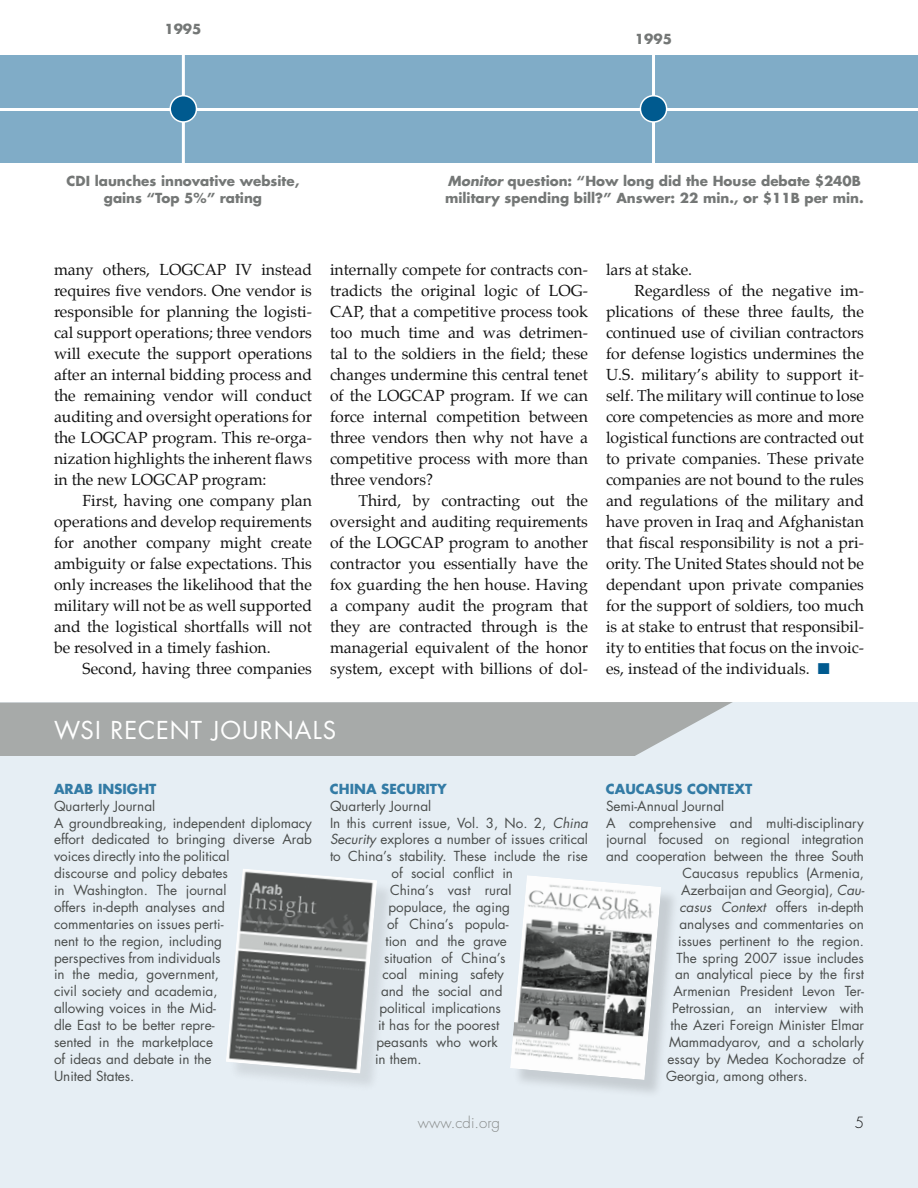
<style>
.page{position:relative;width:918px;height:1188px;background:#fff}
.page>*{position:absolute;margin:0;border:0;box-sizing:border-box;transform-origin:0 0}
.t1{font:24px "Futura";letter-spacing:.04em;color:#fff}
.t2{font:15.75px/21px "Palatino";color:#121212;text-align:justify}
.t3{font:300 15px "Futura Std";color:#878a89}
.t4{font:13.5px/17px "Futura";color:#494c4b}
.t5{font:700 13.5px/16.2px "Futura";color:#747776;text-align:center}
.t6{font:700 13.5px "Futura";color:#337ba5}
.s1{font-style:italic}
.s2{color:#005a8f}
</style>
<div class="page">
<div style="left:0;top:702px;width:918px;height:486px;background:#e6eef4"></div>
<div style="left:0;top:55px;width:918px;height:108px;background:#80acc7"></div>
<hr style="left:0;top:108px;width:918px;height:3px;background:#fff">
<hr style="left:182px;top:52px;width:3px;height:114px;background:#fff">
<div style="left:170px;top:96px;width:26px;height:26px;background:#005a8f;border-radius:50%"></div>
<div style="left:170px;top:95px;width:27px;height:28px;border:2px solid #fff;border-radius:50%"></div>
<div style="left:227px;top:870px;width:170px;height:223px;background:#121212;opacity:.1"></div>
<img style="left:226px;top:869px;width:151px;height:205px">
<div style="left:511px;top:877px;width:170px;height:223px;background:#121212;opacity:.15"></div>
<img style="left:510px;top:875px;width:151px;height:205px">
<hr style="left:652px;top:53px;width:3px;height:113px;background:#fff">
<div style="left:640px;top:96px;width:27px;height:26px;background:#005a8f;border-radius:50%"></div>
<div style="left:640px;top:95px;width:27px;height:28px;border:2px solid #fff;border-radius:50%"></div>
<svg style="left:0;top:702px;width:733px;height:54px;background:#abaeae"></svg>
<p class="t5" style="left:164px;top:21px;width:39px">1995</p>
<p class="t5" style="left:635px;top:30px;width:39px">1995</p>
<p class="t5" style="left:67px;top:173px;width:234px">CDI launches innovative website, gains “Top 5%” rating</p>
<p class="t5" style="left:445px;top:173px;width:420px;text-align:left"><span class="s1">Monitor</span> question: “How long did the House debate $240B military spending bill?” Answer: 22 min., or $11B per min.</p>
<p class="t2" style="left:54px;top:261px;width:260px">many others, LOGCAP IV instead requires five vendors. One vendor is responsible for planning the logisti&shy;cal support operations; three vendors will execute the support operations after an internal bidding process and the remaining vendor will conduct auditing and oversight operations for the LOGCAP program. This re-orga&shy;nization highlights the inherent flaws in the new LOGCAP program:</p>
<p class="t2" style="left:54px;top:492px;width:260px;text-indent:28px">First, having one company plan operations and develop requirements for another company might create ambiguity or false expectations. This only increases the likelihood that the military will not be as well supported and the logistical shortfalls will not be resolved in a timely fashion.</p>
<p class="t2" style="left:82px;top:660px;width:231px">Second, having three companies</p>
<p class="t2" style="left:330px;top:261px;width:260px">internally compete for contracts con&shy;tradicts the original logic of LOG-CAP, that a competitive process took too much time and was detrimen&shy;tal to the soldiers in the field; these changes undermine this central tenet of the LOGCAP program. If we can force internal competition between three vendors then why not have a competitive process with more than three vendors?</p>
<p class="t2" style="left:330px;top:492px;width:260px;text-indent:28px">Third, by contracting out the oversight and auditing requirements of the LOGCAP program to another contractor you essentially have the fox guarding the hen house. Having a company audit the program that they are contracted through is the managerial equivalent of the honor system, except with billions of dol-</p>
<p class="t2" style="left:606px;top:261px;width:88px">lars at stake.</p>
<p class="t2" style="left:634px;top:282px;width:231px">Regardless of the negative im-</p>
<p class="t2" style="left:606px;top:303px;width:260px">plications of these three faults, the</p>
<p class="t2" style="left:606px;top:324px;width:259px">continued use of civilian contractors</p>
<p class="t2" style="left:606px;top:345px;width:260px">for defense logistics undermines the</p>
<p class="t2" style="left:606px;top:366px;width:259px">U.S. military’s ability to support it-</p>
<p class="t2" style="left:606px;top:387px;width:259px">self. The military will continue to lose</p>
<p class="t2" style="left:606px;top:408px;width:260px">core competencies as more and more</p>
<p class="t2" style="left:606px;top:429px;width:259px">logistical functions are contracted out</p>
<p class="t2" style="left:606px;top:450px;width:260px">to private companies. These private</p>
<p class="t2" style="left:606px;top:471px;width:259px">companies are not bound to the rules</p>
<p class="t2" style="left:606px;top:492px;width:259px">and regulations of the military and</p>
<p class="t2" style="left:606px;top:513px;width:260px">have proven in Iraq and Afghanistan</p>
<p class="t2" style="left:606px;top:534px;width:259px">that fiscal responsibility is not a pri-</p>
<p class="t2" style="left:606px;top:555px;width:259px">ority. The United States should not be</p>
<p class="t2" style="left:606px;top:576px;width:260px">dependant upon private companies</p>
<p class="t2" style="left:606px;top:597px;width:259px">for the support of soldiers, too much</p>
<p class="t2" style="left:606px;top:618px;width:259px">is at stake to entrust that responsibil-</p>
<p class="t2" style="left:606px;top:639px;width:259px">ity to entities that focus on the invoic-</p>
<p class="t2" style="left:606px;top:660px;width:225px">es, instead of the individuals. <span class="s2">■</span></p>
<h1 class="t1" style="left:54px;top:713px;width:284px">WSI RECENT JOURNALS</h1>
<p class="t6" style="left:54px;top:779px;width:28px">Arab</p>
<p class="t6" style="left:98px;top:779px;width:15px">Insight</p>
<p class="t4" style="left:54px;top:797px;width:259px">Quarterly Journal<br>A groundbreaking, independent diplomacy effort dedicated to bringing diverse Arab voices directly into the political<br>discourse and policy debates<br>in Washington. The journal<br>offers in-depth analyses and<br>commentaries on issues perti-<br>nent to the region, including<br>perspectives from individuals<br>in the media, government,<br>civil society and academia,<br>allowing voices in the Mid-<br>dle East to be better repre-<br>sented in the marketplace<br>of ideas and debate in the<br>United States.</p>
<p class="t6" style="left:330px;top:779px;width:18px">China</p>
<p class="t6" style="left:381px;top:779px;width:18px">Secu</p>
<p class="t6" style="left:416px;top:779px;width:32px">rity</p>
<p class="t4" style="left:330px;top:797px;width:103px">Quarterly Journal</p>
<p class="t4" style="left:330px;top:814px;width:260px">In this current issue, Vol. 3, No. 2, <span class="s1">China</span></p>
<p class="t4" style="left:330px;top:831px;width:259px"><span class="s1">Security</span> explores a number of issues critical</p>
<p class="t4" style="left:330px;top:848px;width:259px">to China’s stability. These include the rise</p>
<p class="t4" style="left:392px;top:865px;width:123px">of social conflict in</p>
<p class="t4" style="left:390px;top:881px;width:123px">China’s vast rural</p>
<p class="t4" style="left:388px;top:898px;width:123px">populace, the aging</p>
<p class="t4" style="left:387px;top:915px;width:123px">of China’s popula-</p>
<p class="t4" style="left:386px;top:932px;width:123px">tion and the grave</p>
<p class="t4" style="left:384px;top:949px;width:123px">situation of China’s</p>
<p class="t4" style="left:382px;top:966px;width:123px">coal mining safety</p>
<p class="t4" style="left:381px;top:983px;width:123px">and the social and</p>
<p class="t4" style="left:380px;top:1000px;width:123px">political implications</p>
<p class="t4" style="left:378px;top:1016px;width:123px">it has for the poorest</p>
<p class="t4" style="left:376px;top:1033px;width:123px">peasants who work</p>
<p class="t4" style="left:375px;top:1050px;width:48px">in them.</p>
<p class="t3" style="left:418px;top:1114px;width:84px">www.cdi.org</p>
<p class="t6" style="left:606px;top:779px;width:19px">Caucasus</p>
<p class="t6" style="left:687px;top:779px;width:20px">Conte</p>
<p class="t6" style="left:735px;top:779px;width:17px">xt</p>
<p class="t4" style="left:606px;top:797px;width:120px">Semi-Annual Journal</p>
<p class="t4" style="left:606px;top:814px;width:260px">A comprehensive and multi-disciplinary</p>
<p class="t4" style="left:606px;top:831px;width:259px">journal focused on regional integration</p>
<p class="t4" style="left:606px;top:848px;width:260px">and cooperation between the three South</p>
<p class="t4" style="left:682px;top:865px;width:183px">Caucasus republics (Armenia,</p>
<p class="t4" style="left:681px;top:881px;width:185px">Azerbaijan and Georgia), <span class="s1">Cau-</span></p>
<p class="t4" style="left:680px;top:898px;width:186px"><span class="s1">casus Context</span> offers in-depth</p>
<p class="t4" style="left:680px;top:915px;width:186px">analyses and commentaries on</p>
<p class="t4" style="left:678px;top:932px;width:187px">issues pertinent to the region.</p>
<p class="t4" style="left:676px;top:949px;width:189px">The spring 2007 issue includes</p>
<p class="t4" style="left:675px;top:966px;width:191px">an analytical piece by the first</p>
<p class="t4" style="left:674px;top:983px;width:192px">Armenian President Levon Ter-</p>
<p class="t4" style="left:672px;top:1000px;width:193px">Petrossian, an interview with</p>
<p class="t4" style="left:670px;top:1016px;width:195px">the Azeri Foreign Minister Elmar</p>
<p class="t4" style="left:669px;top:1033px;width:196px">Mammadyarov, and a scholarly</p>
<p class="t4" style="left:668px;top:1050px;width:198px">essay by Medea Kochoradze of</p>
<p class="t4" style="left:666px;top:1067px;width:143px">Georgia, among others.</p>
</div>
